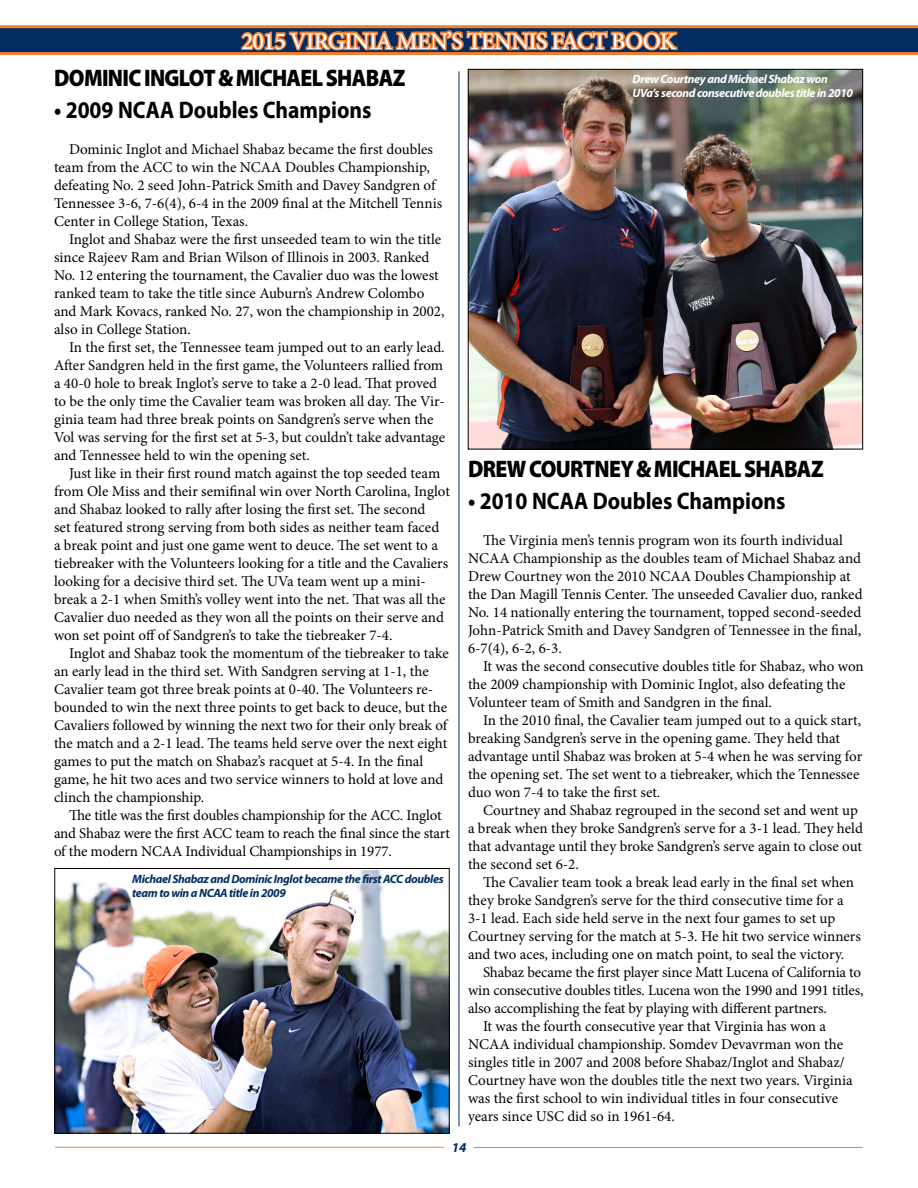
<style>
.page{position:relative;width:918px;height:1188px;background:#fff}
.page>*{position:absolute;margin:0;border:0;box-sizing:border-box;transform-origin:0 0}
.t1{font:900 24px "Myriad Pro";letter-spacing:-.03em;color:#000;scale:.9 1}
.t2{font:700 24px "Myriad Pro";color:#000;scale:.9 1}
.t3{font:500 24px "Minion Pro";letter-spacing:-.03em;color:#fff}
.t4{font:15px/18px "Minion Pro";letter-spacing:-.005em;color:#000}
.t5{font:italic 700 13.5px "Myriad Pro";color:#002d62}
.t6{font:italic 700 12px/14.4px "Myriad Pro";letter-spacing:-.03em;color:#002d62}
.t7{font:italic 700 12px/14.4px "Myriad Pro";letter-spacing:-.03em;color:#fff}
</style>
<div class="page">
<div style="left:0;top:27px;width:918px;height:27px;background:#002d62"></div>
<hr style="left:0;top:52px;width:918px;height:3px;background:#f47d30">
<hr style="left:0;top:25px;width:918px;height:3px;background:#f47d30">
<svg style="left:238px;top:25px;width:441px;height:265px"></svg>
<hr style="left:55px;top:1147px;width:389px;height:1px;background:#f47d30">
<hr style="left:474px;top:1147px;width:389px;height:1px;background:#f47d30">
<img style="left:57px;top:870px;width:390px;height:261px">
<div style="left:55px;top:868px;width:394px;height:265px;border:1px solid #000"></div>
<img style="left:470px;top:71px;width:391px;height:376px">
<div style="left:468px;top:69px;width:395px;height:380px;border:1px solid #000"></div>
<hr style="left:459px;top:71px;width:1px;height:1055px;background:#002d62">
<h1 class="t3" style="left:242px;top:25px;width:436px">2015 VIRGINIA MEN’S TENNIS FACT BOOK</h1>
<h1 class="t1" style="left:54px;top:61px;width:15px">DOMINIC</h1>
<h1 class="t1" style="left:144px;top:61px;width:117px">INGLOT &amp; MICHAEL</h1>
<h1 class="t1" style="left:326px;top:61px;width:16px">SHABA</h1>
<h1 class="t1" style="left:393px;top:61px;width:16px">Z</h1>
<h1 class="t2" style="left:54px;top:94px;width:354px">• 2009 NCAA Doubles Champions</h1>
<p class="t4" style="left:54px;top:140px;width:390px;text-indent:15px">Dominic Inglot and Michael Shabaz became the first doubles team from the ACC to win the NCAA Doubles Championship, defeating No. 2 seed John-Patrick Smith and Davey Sandgren of Tennessee 3-6, 7-6(4), 6-4 in the 2009 final at the Mitchell Tennis Center in College Station, Texas.</p>
<p class="t4" style="left:54px;top:230px;width:392px;text-indent:15px">Inglot and Shabaz were the first unseeded team to win the title since Rajeev Ram and Brian Wilson of Illinois in 2003. Ranked No. 12 entering the tournament, the Cavalier duo was the lowest ranked team to take the title since Auburn’s Andrew Colombo and Mark Kovacs, ranked No. 27, won the championship in 2002, also in College Station.</p>
<p class="t4" style="left:54px;top:338px;width:393px;text-indent:15px">In the first set, the Tennessee team jumped out to an early lead.<br>After Sandgren held in the first game, the Volunteers rallied from a 40-0 hole to break Inglot’s serve to take a 2-0 lead. That proved to be the only time the Cavalier team was broken all day. The Vir&shy;ginia team had three break points on Sandgren’s serve when the Vol was serving for the first set at 5-3, but couldn’t take advantage and Tennessee held to win the opening set.</p>
<p class="t4" style="left:54px;top:464px;width:398px;text-indent:15px">Just like in their first round match against the top seeded team from Ole Miss and their semifinal win over North Carolina, Inglot and Shabaz looked to rally after losing the first set. The second<br>set featured strong serving from both sides as neither team faced<br>a break point and just one game went to deuce. The set went to a tiebreaker with the Volunteers looking for a title and the Cavaliers looking for a decisive third set. The UVa team went up a mini&shy;break a 2-1 when Smith’s volley went into the net. That was all the Cavalier duo needed as they won all the points on their serve and won set point off of Sandgren’s to take the tiebreaker 7-4.</p>
<p class="t4" style="left:54px;top:644px;width:396px;text-indent:15px">Inglot and Shabaz took the momentum of the tiebreaker to take an early lead in the third set. With Sandgren serving at 1-1, the Cavalier team got three break points at 0-40. The Volunteers re&shy;bounded to win the next three points to get back to deuce, but the Cavaliers followed by winning the next two for their only break of the match and a 2-1 lead. The teams held serve over the next eight games to put the match on Shabaz’s racquet at 5-4. In the final game, he hit two aces and two service winners to hold at love and clinch the championship.</p>
<p class="t4" style="left:54px;top:806px;width:398px;text-indent:15px">The title was the first doubles championship for the ACC. Inglot and Shabaz were the first ACC team to reach the final since the start of the modern NCAA Individual Championships in 1977.</p>
<p class="t6" style="left:132px;top:871px;width:313px">Michael Shabaz and Dominic Inglot became the first ACC doubles team to win a NCAA title in 2009</p>
<p class="t7" style="left:633px;top:71px;width:222px">Drew Courtney and Michael Shabaz won<br>UVa’s second consecutive doubles title in 2010</p>
<h1 class="t1" style="left:468px;top:453px;width:222px">DREW COURTNEY &amp; MICHAEL</h1>
<h1 class="t1" style="left:744px;top:453px;width:16px">SHABA</h1>
<h1 class="t1" style="left:811px;top:453px;width:16px">Z</h1>
<h1 class="t2" style="left:468px;top:486px;width:354px">• 2010 NCAA Doubles Champions</h1>
<p class="t4" style="left:468px;top:532px;width:396px;text-indent:15px">The Virginia men’s tennis program won its fourth individual NCAA Championship as the doubles team of Michael Shabaz and Drew Courtney won the 2010 NCAA Doubles Championship at the Dan Magill Tennis Center. The unseeded Cavalier duo, ranked No. 14 nationally entering the tournament, topped second-seeded John-Patrick Smith and Davey Sandgren of Tennessee in the final, 6-7(4), 6-2, 6-3.</p>
<p class="t4" style="left:468px;top:658px;width:397px;text-indent:15px">It was the second consecutive doubles title for Shabaz, who won the 2009 championship with Dominic Inglot, also defeating the<br>Volunteer team of Smith and Sandgren in the final.</p>
<p class="t4" style="left:468px;top:712px;width:396px;text-indent:15px">In the 2010 final, the Cavalier team jumped out to a quick start, breaking Sandgren’s serve in the opening game. They held that advantage until Shabaz was broken at 5-4 when he was serving for the opening set. The set went to a tiebreaker, which the Tennessee duo won 7-4 to take the first set.</p>
<p class="t4" style="left:468px;top:802px;width:396px;text-indent:15px">Courtney and Shabaz regrouped in the second set and went up a break when they broke Sandgren’s serve for a 3-1 lead. They held that advantage until they broke Sandgren’s serve again to close out the second set 6-2.</p>
<p class="t4" style="left:468px;top:874px;width:394px;text-indent:15px">The Cavalier team took a break lead early in the final set when they broke Sandgren’s serve for the third consecutive time for a 3-1 lead. Each side held serve in the next four games to set up Courtney serving for the match at 5-3. He hit two service winners and two aces, including one on match point, to seal the victory.</p>
<p class="t4" style="left:483px;top:964px;width:380px">Shabaz became the first player since Matt Lucena of California to</p>
<p class="t4" style="left:468px;top:982px;width:397px">win consecutive doubles titles. Lucena won the 1990 and 1991 titles,</p>
<p class="t4" style="left:468px;top:1000px;width:360px">also accomplishing the feat by playing with different partners.</p>
<p class="t4" style="left:483px;top:1018px;width:345px">It was the fourth consecutive year that Virginia has won a</p>
<p class="t4" style="left:468px;top:1036px;width:377px">NCAA individual championship. Somdev Devavrman won the</p>
<p class="t4" style="left:468px;top:1054px;width:378px">singles title in 2007 and 2008 before Shabaz/Inglot and Shabaz/</p>
<p class="t4" style="left:468px;top:1072px;width:386px">Courtney have won the doubles title the next two years. Virginia</p>
<p class="t4" style="left:468px;top:1090px;width:372px">was the first school to win individual titles in four consecutive</p>
<p class="t4" style="left:468px;top:1108px;width:208px">years since USC did so in 1961-64.</p>
<p class="t5" style="left:452px;top:1138px;width:16px">14</p>
</div>
